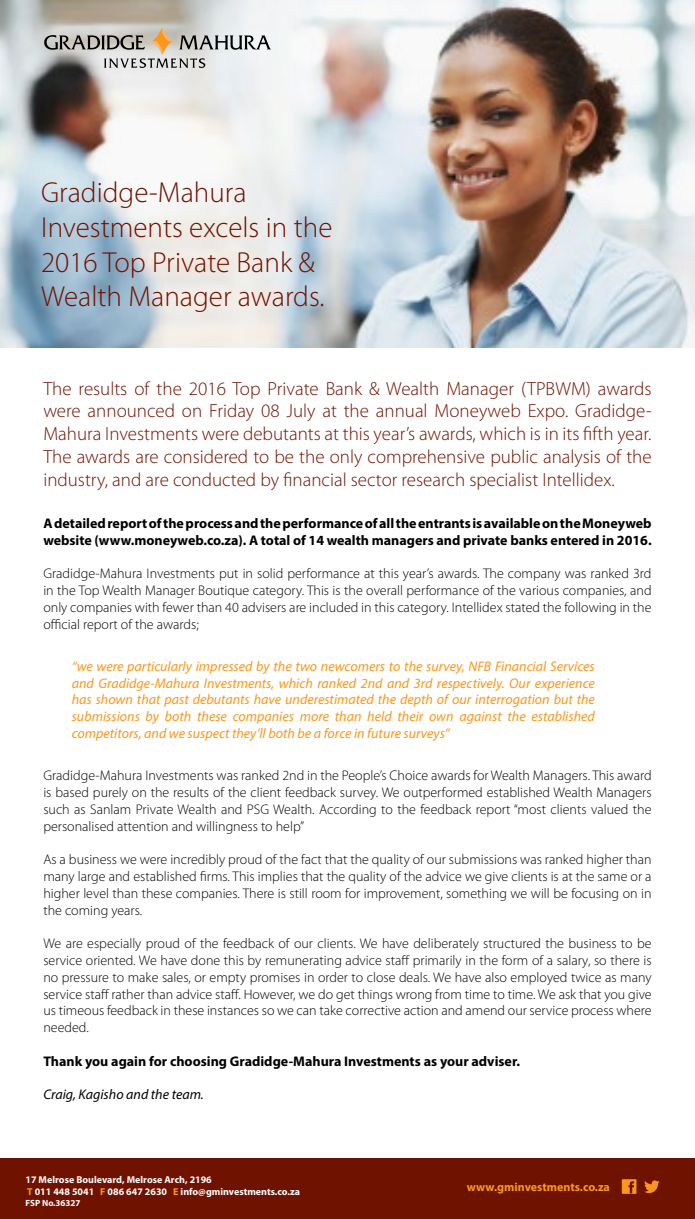
<style>
.page{position:relative;width:695px;height:1219px;background:#fff}
.page>*{position:absolute;margin:0;border:0;box-sizing:border-box;transform-origin:0 0}
.t1{font:300 29px/34.8px "Myriad Pro";color:#6f1200}
.t2{font:300 19px/22.8px "Myriad Pro";color:#6f1200;text-align:justify}
.t3{font:300 14px/16.8px "Myriad Pro";color:#000;text-align:justify}
.t4{font:italic 14px/16.8px "Myriad Pro";color:#f8971d;text-align:justify}
.t5{font:700 14px/16.8px "Myriad Pro";color:#000}
.t6{font:italic 14px "Myriad Pro";color:#000}
.t7{font:700 12px "Myriad Pro";color:#f8971d}
.t8{font:700 10px "Myriad Pro";color:#fff}
.t9{font:700 9px "Myriad Pro";color:#fff}
.s1{color:#f8971d}
</style>
<div class="page">
<img style="left:0;top:0;width:694px;height:347px">
<div style="left:0;top:1158px;width:694px;height:61px;background:#6f1200"></div>
<svg style="left:44px;top:27px;width:227px;height:41px;background:#bbb9b4"></svg>
<svg style="left:644px;top:1180px;width:15px;height:13px"></svg>
<svg style="left:621px;top:1179px;width:15px;height:15px"></svg>
<p class="t1" style="left:41px;top:175px;width:293px">Gradidge-Mahura<br>Investments excels in the<br>2016 Top Private Bank &amp;<br>Wealth Manager awards.</p>
<p class="t2" style="left:43px;top:377px;width:609px">The results of the 2016 Top Private Bank &amp; Wealth Manager (TPBWM) awards were announced on Friday 08 July at the annual Moneyweb Expo. Gradidge-Mahura Investments were debutants at this year’s awards, which is in its fifth year.<br>The awards are considered to be the only comprehensive public analysis of the industry, and are conducted by financial sector research specialist Intellidex.</p>
<p class="t5" style="left:43px;top:514px;width:609px">A detailed report of the process and the performance of all the entrants is available on the Moneyweb website (www.moneyweb.co.za). A total of 14 wealth managers and private banks entered in 2016.</p>
<p class="t3" style="left:43px;top:565px;width:609px">Gradidge-Mahura Investments put in solid performance at this year’s awards. The company was ranked 3rd in the Top Wealth Manager Boutique category. This is the overall performance of the various companies, and only companies with fewer than 40 advisers are included in this category. Intellidex stated the following in the official report of the awards;</p>
<p class="t4" style="left:72px;top:657px;width:524px">“we were particularly impressed by the two newcomers to the survey, NFB Financial Services and Gradidge-Mahura Investments, which ranked 2nd and 3rd respectively. Our experience has shown that past debutants have underestimated the depth of our interrogation but the submissions by both these companies more than held their own against the established competitors, and we suspect they’ll both be a force in future surveys”</p>
<p class="t3" style="left:43px;top:767px;width:609px">Gradidge-Mahura Investments was ranked 2nd in the People’s Choice awards for Wealth Managers. This award is based purely on the results of the client feedback survey. We outperformed established Wealth Managers such as Sanlam Private Wealth and PSG Wealth. According to the feedback report “most clients valued the personalised attention and willingness to help”</p>
<p class="t3" style="left:43px;top:851px;width:609px">As a business we were incredibly proud of the fact that the quality of our submissions was ranked higher than many large and established firms. This implies that the quality of the advice we give clients is at the same or a higher level than these companies. There is still room for improvement, something we will be focusing on in the coming years.</p>
<p class="t3" style="left:43px;top:935px;width:609px">We are especially proud of the feedback of our clients. We have deliberately structured the business to be service oriented. We have done this by remunerating advice staff primarily in the form of a salary, so there is no pressure to make sales, or empty promises in order to close deals. We have also employed twice as many service staff rather than advice staff. However, we do get things wrong from time to time. We ask that you give us timeous feedback in these instances so we can take corrective action and amend our service process where needed.</p>
<p class="t5" style="left:43px;top:1052px;width:478px">Thank you again for choosing Gradidge-Mahura Investments as your adviser.</p>
<p class="t6" style="left:43px;top:1086px;width:162px">Craig, Kagisho and the team.</p>
<p class="t8" style="left:26px;top:1173px;width:188px">17 Melrose Boulevard, Melrose Arch, 2196</p>
<p class="t8" style="left:27px;top:1185px;width:274px"><span class="s1">T</span> 011 448 5041 <span class="s1">F</span> 086 647 2630 <span class="s1">E</span> info@gminvestments.co.za</p>
<p class="t9" style="left:26px;top:1197px;width:57px">FSP No.36327</p>
<p class="t7" style="left:467px;top:1179px;width:144px">www.gminvestments.co.za</p>
</div>
